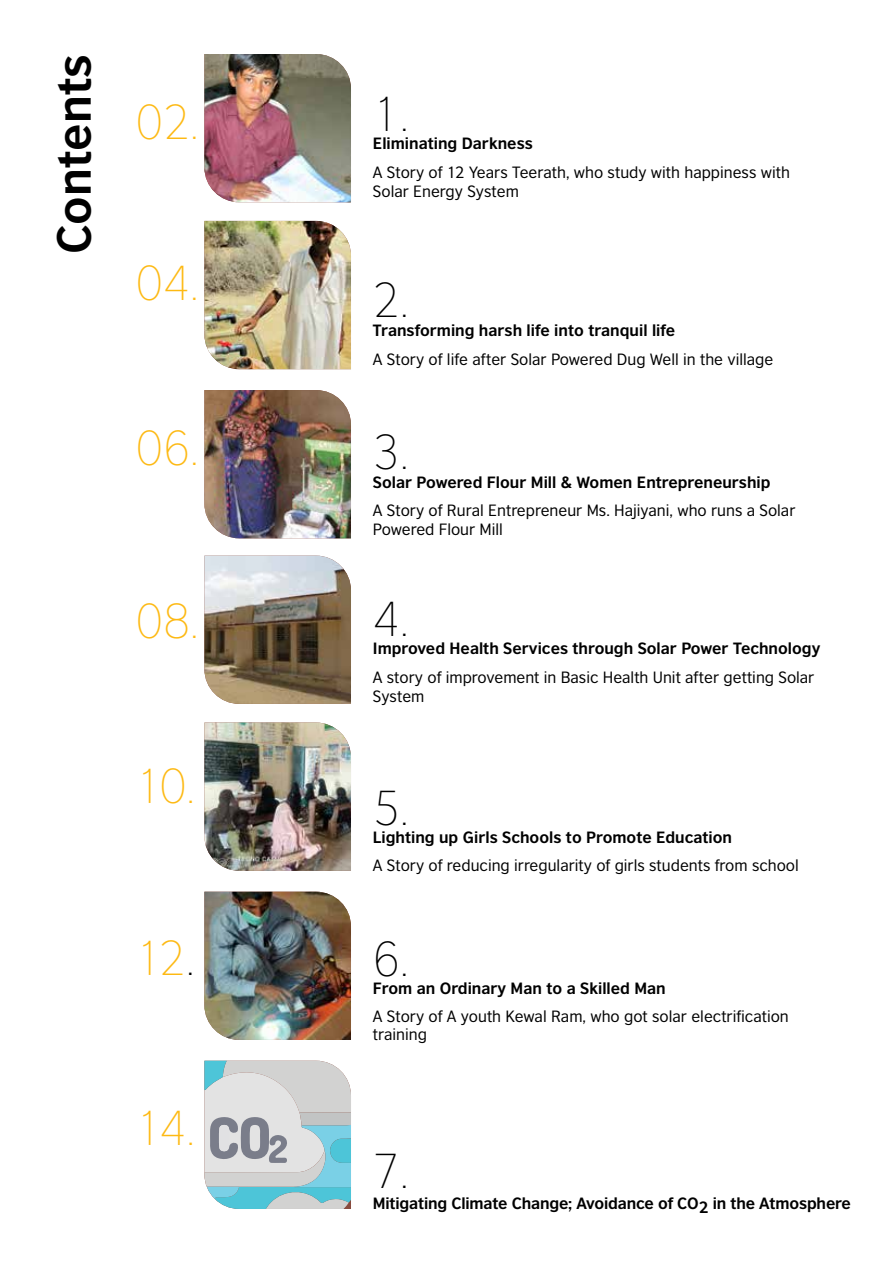
<style>
.page{position:relative;width:893px;height:1263px;background:#fff}
.page>*{position:absolute;margin:0;border:0;box-sizing:border-box;transform-origin:0 0}
.t1{font:200 46.2px "British Council Sans";color:#fdb913}
.t2{font:200 46.2px "British Council Sans";color:#000}
.t3{font:700 45px "British Council Sans";color:#000}
.t4{font:15.45px/18.5px "British Council Sans";color:#000}
.t5{font:700 15.45px "British Council Sans";color:#000}
.s1{color:#000}
</style>
<div class="page">
<svg style="left:204px;top:1061px;width:147px;height:148px;background:#b9ced3"></svg>
<img style="left:204px;top:54px;width:147px;height:148px">
<img style="left:204px;top:556px;width:147px;height:148px">
<img style="left:204px;top:221px;width:147px;height:148px">
<img style="left:204px;top:722px;width:147px;height:149px">
<img style="left:204px;top:390px;width:147px;height:148px">
<img style="left:204px;top:892px;width:147px;height:148px">
<h2 class="t3" style="left:46px;top:254px;width:202px;rotate:-90deg">Contents</h2>
<h1 class="t1" style="left:136px;top:95px;width:64px">02.</h1>
<h1 class="t1" style="left:136px;top:256px;width:64px">04.</h1>
<h1 class="t1" style="left:136px;top:420px;width:64px">06.</h1>
<h1 class="t1" style="left:136px;top:594px;width:64px">08.</h1>
<h1 class="t1" style="left:136px;top:758px;width:61px">10.</h1>
<h1 class="t2" style="left:373px;top:87px;width:37px">1.</h1>
<p class="t5" style="left:373px;top:134px;width:161px">Eliminating Darkness</p>
<p class="t4" style="left:373px;top:163px;width:419px">A Story of 12 Years Teerath, who study with happiness with<br>Solar Energy System</p>
<h1 class="t2" style="left:373px;top:273px;width:37px">2.</h1>
<p class="t5" style="left:373px;top:320px;width:304px">Transforming harsh life into tranquil life</p>
<p class="t4" style="left:373px;top:349px;width:402px">A Story of life after Solar Powered Dug Well in the village</p>
<h1 class="t2" style="left:373px;top:425px;width:37px">3.</h1>
<p class="t5" style="left:373px;top:472px;width:399px">Solar Powered Flour Mill &amp; Women Entrepreneurship</p>
<p class="t4" style="left:373px;top:501px;width:424px">A Story of Rural Entrepreneur Ms. Hajiyani, who runs a Solar<br>Powered Flour Mill</p>
<h1 class="t2" style="left:373px;top:592px;width:37px">4.</h1>
<p class="t5" style="left:373px;top:639px;width:449px">Improved Health Services through Solar Power Technology</p>
<p class="t4" style="left:373px;top:668px;width:443px">A story of improvement in Basic Health Unit after getting Solar<br>System</p>
<h1 class="t2" style="left:373px;top:781px;width:37px">5.</h1>
<p class="t5" style="left:373px;top:828px;width:361px">Lighting up Girls Schools to Promote Education</p>
<p class="t4" style="left:373px;top:855px;width:427px">A Story of reducing irregularity of girls students from school</p>
<h1 class="t1" style="left:136px;top:930px;width:60px">12<span class="s1">.</span></h1>
<h1 class="t2" style="left:373px;top:931px;width:37px">6.</h1>
<p class="t5" style="left:373px;top:979px;width:294px">From an Ordinary Man to a Skilled Man</p>
<p class="t4" style="left:373px;top:1006px;width:417px">A Story of A youth Kewal Ram, who got solar electrification training</p>
<h1 class="t1" style="left:136px;top:1100px;width:61px">14.</h1>
<h1 class="t2" style="left:373px;top:1144px;width:37px">7.</h1>
<p class="t5" style="left:373px;top:1193px;width:480px">Mitigating Climate Change; Avoidance of CO2 in the Atmosphere</p>
</div>
